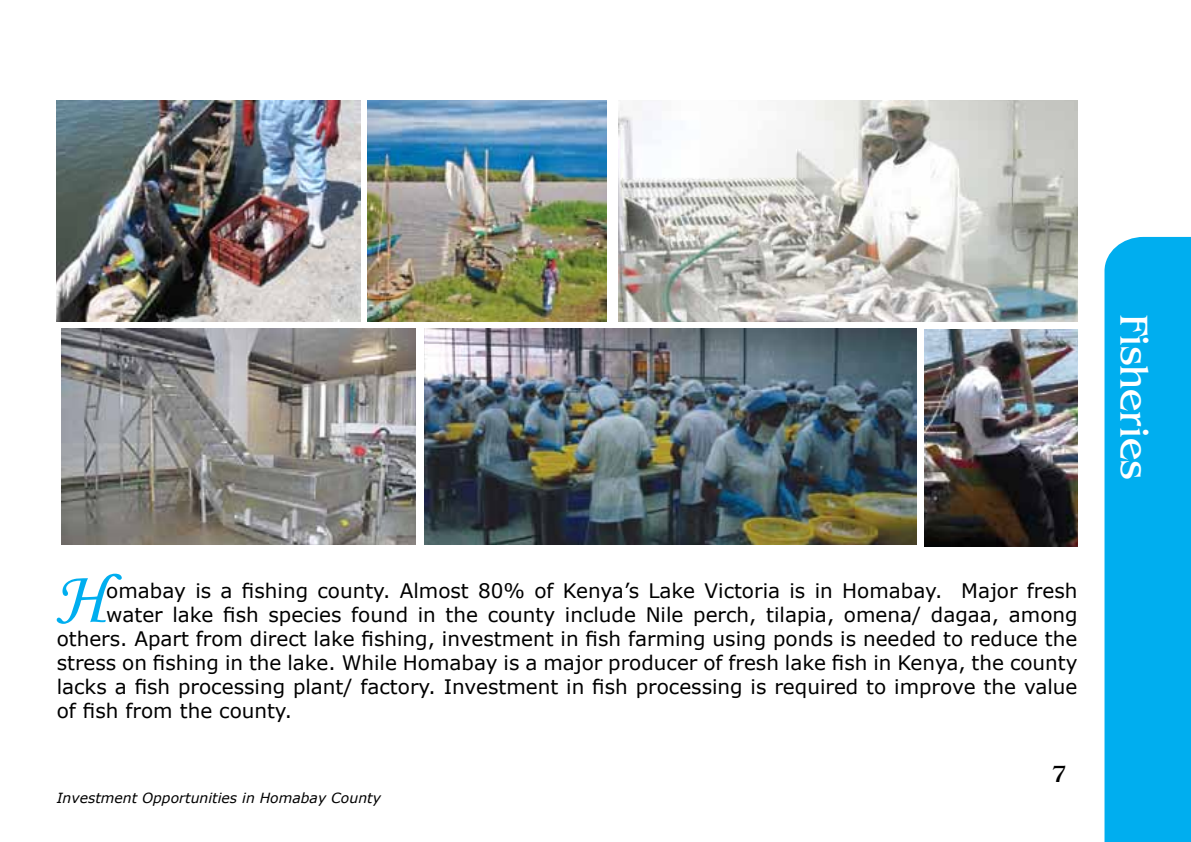
<style>
.page{position:relative;width:1191px;height:842px;background:#fff}
.page>*{position:absolute;margin:0;border:0;box-sizing:border-box;transform-origin:0 0}
.t1{font:75.2px "Monotype Corsiva";color:#00aeef}
.t2{font:40px "Benguiat IT Cby BT";color:#fff}
.t3{font:24px "Benguiat IT Cby BT";color:#000}
.t4{font:20px "Verdana";color:#000}
.t5{font:italic 14px "Verdana";color:#000}
</style>
<div class="page">
<div style="left:1104px;top:237px;width:87px;height:605px;background:#00aeef"></div>
<img style="left:618px;top:100px;width:459px;height:222px">
<img style="left:367px;top:100px;width:239px;height:222px">
<img style="left:924px;top:330px;width:153px;height:216px">
<img style="left:424px;top:329px;width:492px;height:216px">
<img style="left:62px;top:328px;width:354px;height:217px">
<img style="left:57px;top:100px;width:303px;height:222px">
<h1 class="t1" style="left:55px;top:553px;width:53px">H</h1>
<p class="t4" style="left:106px;top:577px;width:972px">omabay is a fishing county. Almost 80% of Kenya’s Lake Victoria is in Homabay. Major fresh</p>
<p class="t4" style="left:106px;top:601px;width:973px">water lake fish species found in the county include Nile perch, tilapia, omena/ dagaa, among</p>
<p class="t4" style="left:57px;top:625px;width:1022px">others. Apart from direct lake fishing, investment in fish farming using ponds is needed to reduce the</p>
<p class="t4" style="left:57px;top:649px;width:1022px">stress on fishing in the lake. While Homabay is a major producer of fresh lake fish in Kenya, the county</p>
<p class="t4" style="left:57px;top:673px;width:1022px">lacks a fish processing plant/ factory. Investment in fish processing is required to improve the value</p>
<p class="t4" style="left:57px;top:697px;width:237px">of fish from the county.</p>
<p class="t5" style="left:57px;top:789px;width:326px">Investment Opportunities in Homabay County</p>
<p class="t3" style="left:1052px;top:760px;width:16px">7</p>
<h2 class="t2" style="left:1158px;top:313px;width:167px;rotate:90deg">Fisheries</h2>
</div>
